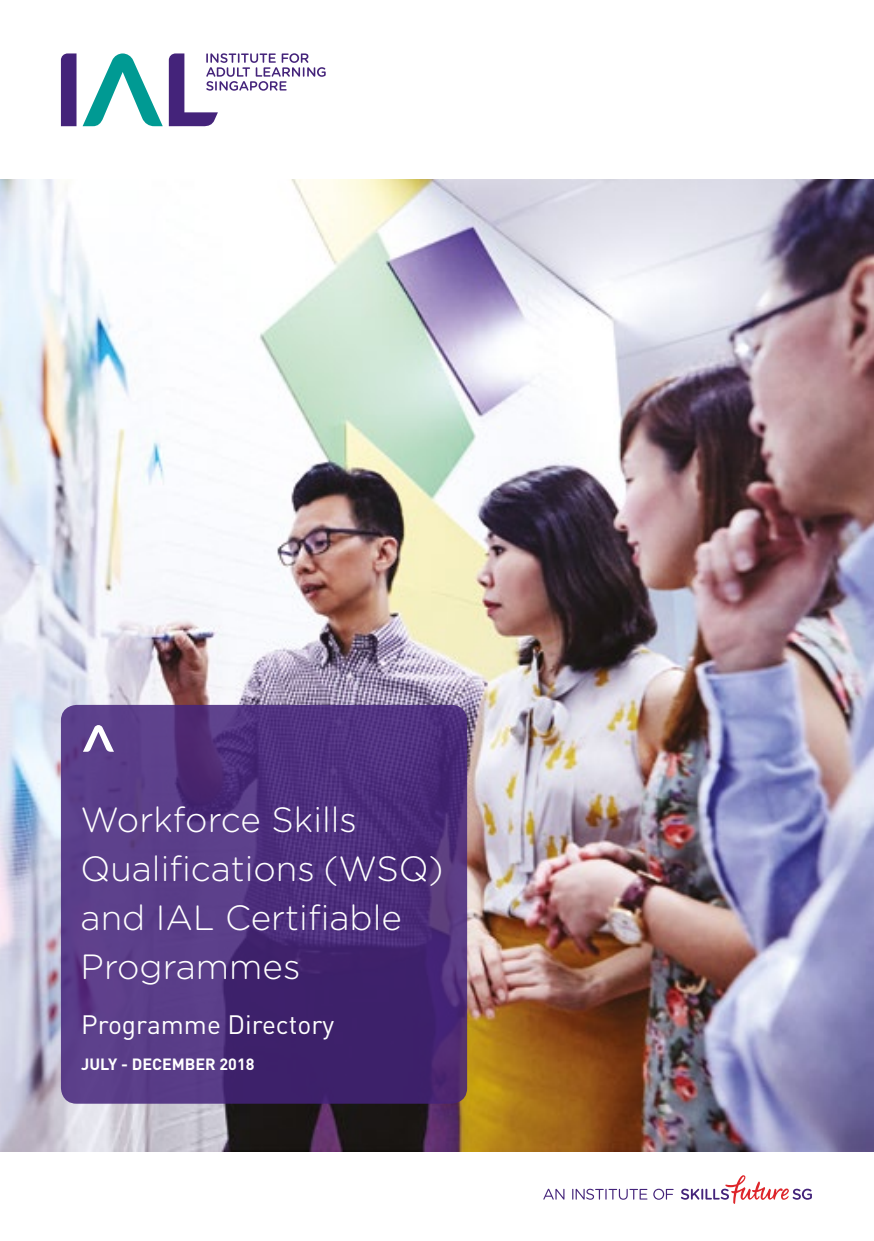
<style>
.page{position:relative;width:874px;height:1241px;background:#fff}
.page>*{position:absolute;margin:0;border:0;box-sizing:border-box;transform-origin:0 0}
.t1{font:300 35px/49px "Gotham Rounded";color:#fff}
.t2{font:26.25px "DIN Pro";color:#fff}
.t3{font:700 16.1px "DIN Pro";color:#fff}
</style>
<div class="page">
<img style="left:0;top:179px;width:873px;height:972px">
<svg style="left:61px;top:53px;width:264px;height:73px"></svg>
<svg style="left:681px;top:1175px;width:130px;height:28px"></svg>
<svg style="left:543px;top:1188px;width:21px;height:11px"></svg>
<svg style="left:572px;top:1188px;width:75px;height:11px"></svg>
<svg style="left:653px;top:1188px;width:20px;height:11px"></svg>
<svg style="left:61px;top:704px;width:406px;height:399px;background:#4f327d"></svg>
<svg style="left:83px;top:725px;width:31px;height:26px"></svg>
<p class="t1" style="left:81px;top:793px;width:364px">Workforce Skills<br>Qualifications (WSQ) and IAL Certifiable<br>Programmes</p>
<p class="t2" style="left:81px;top:1003px;width:254px">Programme Directory</p>
<p class="t3" style="left:81px;top:1050px;width:175px">JULY - DECEMBER 2018</p>
</div>
